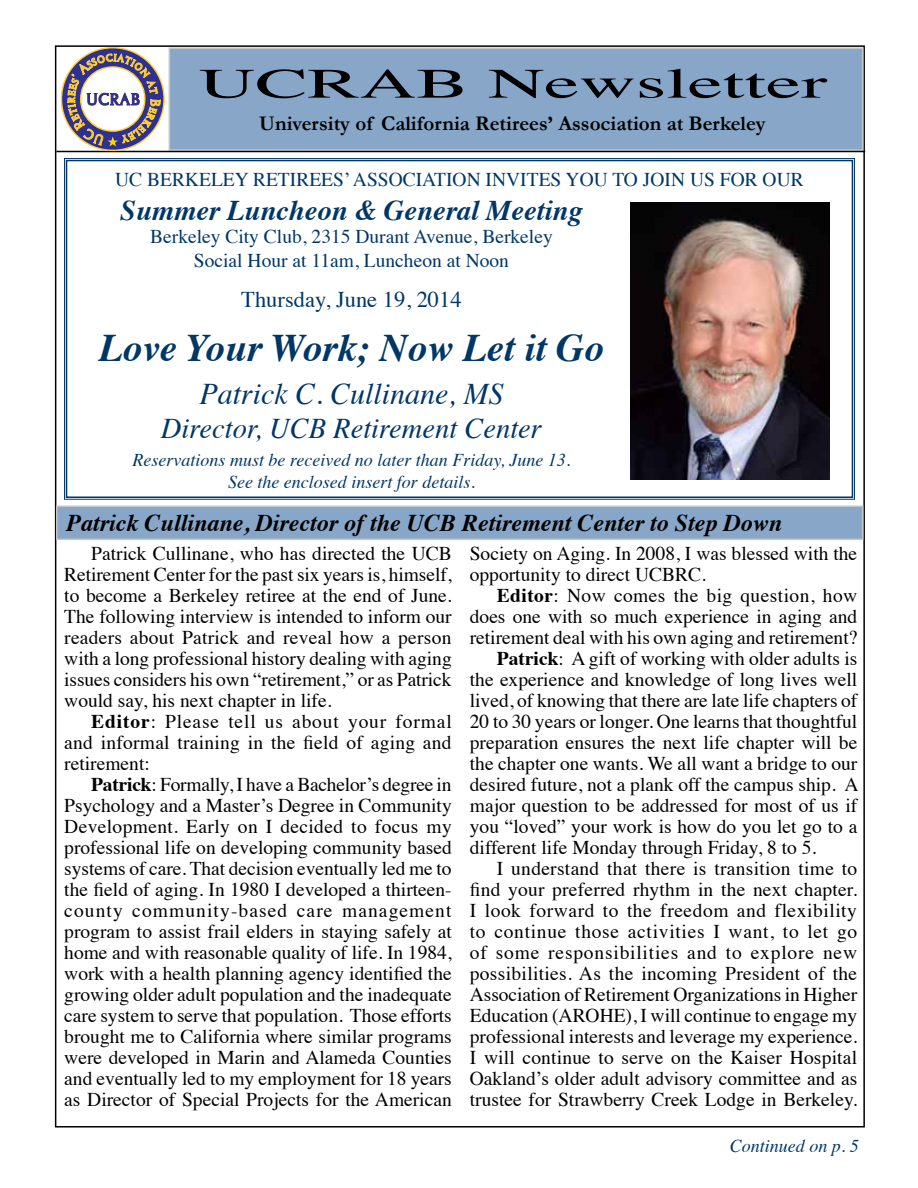
<style>
.page{position:relative;width:918px;height:1188px;background:#fff}
.page>*{position:absolute;margin:0;border:0;box-sizing:border-box;transform-origin:0 0}
.t1{font:42px "Times";color:#000;scale:1.86 1}
.t2{font:italic 700 39px "Times";color:#003767}
.t3{font:italic 30px "Times";color:#003767}
.t4{font:italic 700 28.5px "Times";color:#003767}
.t5{font:italic 28.5px "Times";color:#003767}
.t6{font:italic 700 24px "Times";color:#000}
.t7{font:22.5px "Times";color:#003767}
.t8{font:700 21px "Garamond";color:#000}
.t9{font:19.5px/21px "Times";color:#000;text-align:justify}
.t10{font:19.5px/23.4px "Times";color:#003767;text-align:center}
.t11{font:19.5px "Times";letter-spacing:.03em;color:#000}
.t12{font:19.5px "Times";letter-spacing:.035em;color:#000}
.t13{font:19.5px "Times";letter-spacing:.04em;color:#000}
.t14{font:19.5px "Times";letter-spacing:.02em;color:#000}
.t15{font:italic 18px/21.6px "Times";color:#003767;text-align:center}
.s1{font-weight:700}
</style>
<div class="page">
<div style="left:169px;top:47px;width:694px;height:104px;background:#87a6c8;border:2px solid #c3c5c7"></div>
<hr style="left:56px;top:151px;width:809px;height:1px;background:#000">
<svg style="left:61px;top:48px;width:103px;height:102px"></svg>
<svg style="left:67px;top:45px;width:94px;height:101px"></svg>
<svg style="left:64px;top:158px;width:791px;height:342px"></svg>
<div style="left:66px;top:160px;width:787px;height:338px;border:2px solid #003767"></div>
<img style="left:631px;top:202px;width:198px;height:277px">
<div style="left:56px;top:506px;width:807px;height:34px;background:#87a6c8;border:2px solid #c3c5c7"></div>
<h1 class="t1" style="left:199px;top:44px;width:339px">UCRAB Newsletter</h1>
<p class="t8" style="left:259px;top:111px;width:508px">University of California Retirees’ Association at Berkeley</p>
<p class="t10" style="left:115px;top:166px;width:690px">UC BERKELEY RETIREES’ ASSOCIATION INVITES YOU TO JOIN US FOR OUR</p>
<h3 class="t4" style="left:120px;top:184px;width:464px">Summer Luncheon &amp; General Meeting</h3>
<p class="t10" style="left:150px;top:224px;width:404px">Berkeley City Club, 2315 Durant Avenue, Berkeley<br>Social Hour at 11am, Luncheon at Noon</p>
<p class="t7" style="left:241px;top:279px;width:222px">Thursday, June 19, 2014</p>
<h2 class="t2" style="left:99px;top:311px;width:506px">Love Your Work; Now Let it Go</h2>
<h3 class="t3" style="left:199px;top:367px;width:306px">Patrick C. Cullinane, MS</h3>
<h3 class="t5" style="left:161px;top:403px;width:383px">Director, UCB Retirement Center</h3>
<p class="t15" style="left:133px;top:448px;width:439px">Reservations must be received no later than Friday, June 13.<br>See the enclosed insert for details.</p>
<p class="t6" style="left:67px;top:500px;width:717px">Patrick Cullinane, Director of the UCB Retirement Center to Step Down</p>
<p class="t9" style="left:64px;top:542px;width:389px;text-indent:27px">Patrick Cullinane, who has directed the UCB Retirement Center for the past six years is, himself, to become a Berkeley retiree at the end of June.<br>The following interview is intended to inform our readers about Patrick and reveal how a person with a long professional history dealing with aging issues considers his own “retirement,” or as Patrick would say, his next chapter in life.</p>
<p class="t9" style="left:64px;top:710px;width:389px;text-indent:27px"><span class="s1">Editor</span>: Please tell us about your formal and informal training in the field of aging and retirement:</p>
<p class="t9" style="left:64px;top:773px;width:389px;text-indent:27px"><span class="s1">Patrick</span>: Formally, I have a Bachelor’s degree in Psychology and a Master’s Degree in Community Development. Early on I decided to focus my professional life on developing community based systems of care. That decision eventually led me to the field of aging. In 1980 I developed a thirteen&shy;county community-based care management program to assist frail elders in staying safely at home and with reasonable quality of life. In 1984, work with a health planning agency identified the growing older adult population and the inadequate care system to serve that population. Those efforts brought me to California where similar programs were developed in Marin and Alameda Counties and eventually led to my employment for 18 years as Director of Special Projects for the American</p>
<p class="t9" style="left:470px;top:542px;width:389px">Society on Aging. In 2008, I was blessed with the opportunity to direct UCBRC.</p>
<p class="t14" style="left:497px;top:578px;width:362px"><span class="s1">Editor</span>: Now comes the big question, how</p>
<p class="t9" style="left:470px;top:605px;width:389px">does one with so much experience in aging and</p>
<p class="t9" style="left:470px;top:626px;width:389px">retirement deal with his own aging and retirement?</p>
<p class="t9" style="left:497px;top:647px;width:362px"><span class="s1">Patrick</span>: A gift of working with older adults is</p>
<p class="t9" style="left:470px;top:668px;width:389px">the experience and knowledge of long lives well</p>
<p class="t9" style="left:470px;top:689px;width:389px">lived, of knowing that there are late life chapters of</p>
<p class="t9" style="left:470px;top:710px;width:389px">20 to 30 years or longer. One learns that thoughtful</p>
<p class="t9" style="left:470px;top:731px;width:389px">preparation ensures the next life chapter will be</p>
<p class="t9" style="left:470px;top:752px;width:389px">the chapter one wants. We all want a bridge to our</p>
<p class="t9" style="left:470px;top:773px;width:390px">desired future, not a plank off the campus ship. A</p>
<p class="t9" style="left:470px;top:794px;width:389px">major question to be addressed for most of us if</p>
<p class="t9" style="left:470px;top:815px;width:389px">you “loved” your work is how do you let go to a</p>
<p class="t9" style="left:470px;top:836px;width:348px">different life Monday through Friday, 8 to 5.</p>
<p class="t9" style="left:497px;top:857px;width:362px">I understand that there is transition time to</p>
<p class="t9" style="left:470px;top:878px;width:389px">find your preferred rhythm in the next chapter.</p>
<p class="t11" style="left:470px;top:893px;width:389px">I look forward to the freedom and flexibility</p>
<p class="t12" style="left:470px;top:914px;width:389px">to continue those activities I want, to let go</p>
<p class="t13" style="left:470px;top:935px;width:389px">of some responsibilities and to explore new</p>
<p class="t9" style="left:470px;top:962px;width:389px">possibilities. As the incoming President of the</p>
<p class="t9" style="left:470px;top:983px;width:389px">Association of Retirement Organizations in Higher</p>
<p class="t9" style="left:470px;top:1004px;width:389px">Education (AROHE), I will continue to engage my</p>
<p class="t9" style="left:470px;top:1025px;width:389px">professional interests and leverage my experience.</p>
<p class="t9" style="left:470px;top:1046px;width:389px">I will continue to serve on the Kaiser Hospital</p>
<p class="t9" style="left:470px;top:1067px;width:389px">Oakland’s older adult advisory committee and as</p>
<p class="t9" style="left:470px;top:1088px;width:389px">trustee for Strawberry Creek Lodge in Berkeley.</p>
<p class="t15" style="left:730px;top:1134px;width:131px">Continued on p. 5</p>
</div>
